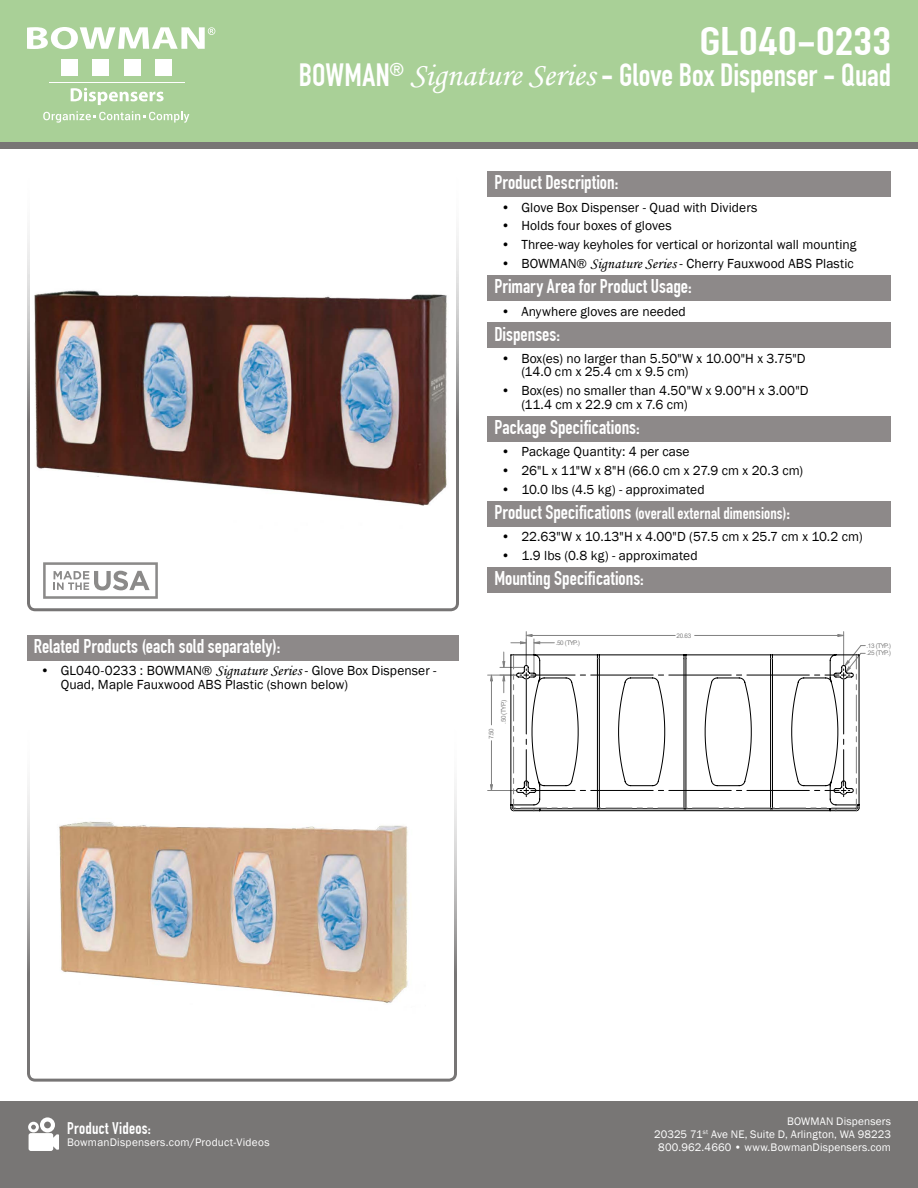
<style>
.page{position:relative;width:918px;height:1188px;background:#fff}
.page>*{position:absolute;margin:0;border:0;box-sizing:border-box;transform-origin:0 0}
.t1{font:700 39px "DIN Condensed";letter-spacing:.005em;color:#fff;scale:1.28 1}
.t2{font:700 31.5px "DIN Condensed";color:#fff}
.t3{font:700 19.5px "DIN Condensed";color:#fff}
.t4{font:700 16.5px "DIN Condensed";letter-spacing:.005em;color:#fff}
.t5{font:13.5px/13.5px "Franklin Gothic";letter-spacing:.005em;color:#000}
.t6{font:11.25px/12.8px "Franklin Gothic";letter-spacing:.015em;color:#fff;text-align:right}
.t7{font:6.3px/7.8px "Arial";letter-spacing:-.115em;color:#818181}
.s1{font-family:"Monotype Corsiva";font-weight:400;font-size:33px}
.s2{font-family:"Monotype Corsiva";font-size:15px}
.s3{font-size:19.5px}
</style>
<div class="page">
<div style="left:0;top:1101px;width:918px;height:87px;background:#787675"></div>
<div style="left:0;top:0;width:918px;height:148px;background:#787675"></div>
<svg style="left:28px;top:1117px;width:31px;height:34px"></svg>
<img style="left:27px;top:786px;width:430px;height:296px">
<img style="left:27px;top:234px;width:432px;height:377px">
<div style="left:0;top:0;width:918px;height:142px;background:#a9d097"></div>
<svg style="left:27px;top:27px;width:188px;height:22px"></svg>
<div style="left:61px;top:60px;width:17px;height:16px;background:#fff"></div>
<div style="left:92px;top:60px;width:17px;height:16px;background:#fff"></div>
<div style="left:124px;top:60px;width:17px;height:16px;background:#fff"></div>
<div style="left:155px;top:60px;width:17px;height:16px;background:#fff"></div>
<hr style="left:49px;top:82px;width:135px;height:1px;background:#fff">
<svg style="left:71px;top:88px;width:93px;height:17px"></svg>
<svg style="left:43px;top:111px;width:146px;height:12px"></svg>
<svg style="left:43px;top:562px;width:115px;height:37px"></svg>
<hr style="left:843px;top:632px;width:1px;height:34px;background:#818181">
<hr style="left:526px;top:632px;width:1px;height:34px;background:#818181">
<svg style="left:488px;top:634px;width:377px;height:177px"></svg>
<div style="left:488px;top:171px;width:403px;height:26px;background:#8d8989"></div>
<div style="left:488px;top:275px;width:403px;height:26px;background:#8d8989"></div>
<div style="left:488px;top:322px;width:403px;height:26px;background:#8d8989"></div>
<div style="left:488px;top:416px;width:403px;height:26px;background:#8d8989"></div>
<div style="left:488px;top:501px;width:403px;height:26px;background:#8d8989"></div>
<div style="left:488px;top:567px;width:403px;height:26px;background:#8d8989"></div>
<div style="left:27px;top:635px;width:432px;height:26px;background:#8d8989"></div>
<img style="left:55px;top:795px;width:370px;height:243px">
<img style="left:28px;top:258px;width:428px;height:286px">
<img style="left:456px;top:258px;width:3px;height:286px">
<h1 class="t1" style="left:699px;top:18px;width:151px">GL040-0233</h1>
<h2 class="t2" style="left:299px;top:57px;width:594px">BOWMAN<sup>®</sup> <span class="s1">Signature Series</span> - Glove Box Dispenser - Quad</h2>
<h3 class="t3" style="left:34px;top:635px;width:248px">Related Products (each sold separately):</h3>
<p class="t5" style="left:61px;top:664px;width:377px;text-indent:-20px">• GL040-0233 : BOWMAN® <span class="s2">Signature Series</span> - Glove Box Dispenser -<br>Quad, Maple Fauxwood ABS Plastic (shown below)</p>
<h3 class="t3" style="left:494px;top:171px;width:125px">Product Description:</h3>
<p class="t5" style="left:501px;top:201px;width:258px">• Glove Box Dispenser - Quad with Dividers</p>
<p class="t5" style="left:501px;top:219px;width:172px">• Holds four boxes of gloves</p>
<p class="t5" style="left:501px;top:238px;width:357px">• Three-way keyholes for vertical or horizontal wall mounting</p>
<p class="t5" style="left:501px;top:257px;width:354px">• BOWMAN® <span class="s2">Signature Series</span> - Cherry Fauxwood ABS Plastic</p>
<h3 class="t3" style="left:494px;top:275px;width:199px">Primary Area for Product Usage:</h3>
<p class="t5" style="left:501px;top:305px;width:186px">• Anywhere gloves are needed</p>
<h3 class="t3" style="left:494px;top:322px;width:67px">Dispenses:</h3>
<p class="t5" style="left:521px;top:352px;width:286px;text-indent:-20px">• Box(es) no larger than 5.50"W x 10.00"H x 3.75"D (14.0 cm x 25.4 cm x 9.5 cm)</p>
<p class="t5" style="left:521px;top:384px;width:289px;text-indent:-20px">• Box(es) no smaller than 4.50"W x 9.00"H x 3.00"D (11.4 cm x 22.9 cm x 7.6 cm)</p>
<h3 class="t3" style="left:494px;top:416px;width:147px">Package Specifications:</h3>
<p class="t5" style="left:501px;top:445px;width:190px">• Package Quantity: 4 per case</p>
<p class="t5" style="left:501px;top:464px;width:304px">• 26"L x 11"W x 8"H (66.0 cm x 27.9 cm x 20.3 cm)</p>
<p class="t5" style="left:501px;top:483px;width:205px">• 10.0 lbs (4.5 kg) - approximated</p>
<p class="t4" style="left:494px;top:503px;width:297px"><span class="s3">Product Specifications</span> (overall external dimensions)<span class="s3">:</span></p>
<p class="t5" style="left:501px;top:530px;width:363px">• 22.63"W x 10.13"H x 4.00"D (57.5 cm x 25.7 cm x 10.2 cm)</p>
<p class="t5" style="left:501px;top:549px;width:198px">• 1.9 lbs (0.8 kg) - approximated</p>
<h3 class="t3" style="left:494px;top:567px;width:151px">Mounting Specifications:</h3>
<p class="t7" style="left:500px;top:724px;width:26px;rotate:-90deg">.50 (TYP.)</p>
<p class="t7" style="left:487px;top:739px;width:13px;rotate:-90deg">7.50</p>
<p class="t7" style="left:556px;top:639px;width:26px">.50 (TYP.)</p>
<p class="t7" style="left:677px;top:631px;width:16px">20.63</p>
<p class="t7" style="left:867px;top:642px;width:26px">.13 (TYP.) .25 (TYP.)</p>
<p class="t4" style="left:67px;top:1118px;width:85px">Product Videos:</p>
<p class="t6" style="left:67px;top:1136px;width:204px">BowmanDispensers.com/Product-Videos</p>
<p class="t6" style="left:654px;top:1116px;width:238px">BOWMAN Dispensers<br>20325 71<sup>st</sup> Ave NE, Suite D, Arlington, WA 98223<br>800.962.4660 • www.BowmanDispensers.com</p>
</div>
